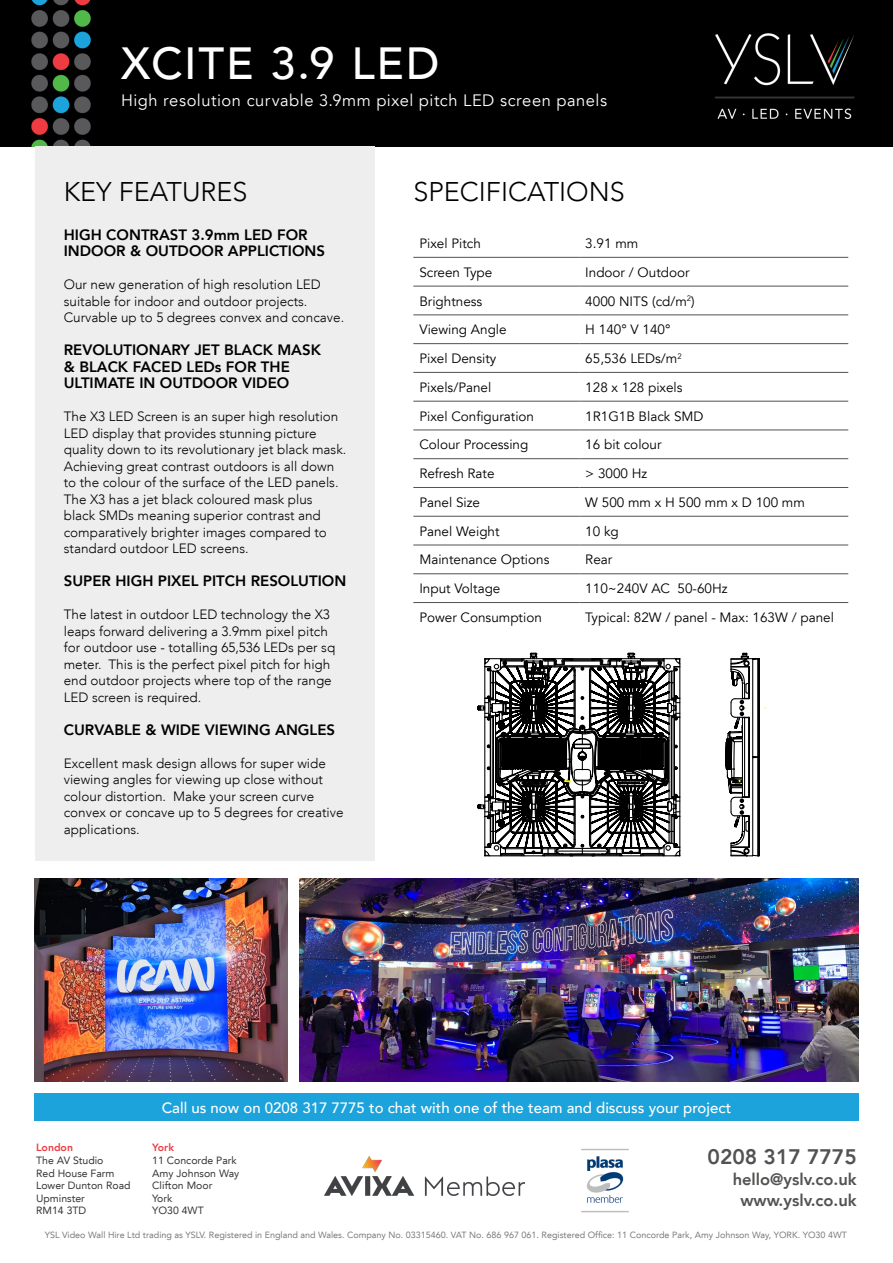
<style>
.page{position:relative;width:893px;height:1263px;background:#fff}
.page>*{position:absolute;margin:0;border:0;box-sizing:border-box;transform-origin:0 0}
.t1{font:500 45px "Avenir LT";letter-spacing:.04em;color:#fff}
.t2{font:300 27px "Avenir LT";color:#000}
.t3{font:800 21px "Avenir LT";color:#525251}
.t4{font:16.5px "Avenir LT";letter-spacing:.03em;color:#fff}
.t5{font:800 16.5px "Avenir LT";color:#525251}
.t6{font:800 15px/16.5px "Avenir LT";color:#000}
.t7{font:500 15px "Avenir LT";color:#fff}
.t8{font:300 13.5px/16.5px "Avenir LT";color:#000}
.t9{font:13.5px "Avenir LT";color:#000}
.t10{font:10.5px "Avenir LT";color:#373636}
.t11{font:800 10.5px "Avenir LT";color:#ef3c43}
.t12{font:9px "Avenir LT";color:#7c7b7b}
</style>
<div class="page">
<div style="left:0;top:0;width:893px;height:147px;background:#000"></div>
<img style="left:324px;top:1157px;width:201px;height:39px">
<img style="left:581px;top:1148px;width:48px;height:65px">
<div style="left:35px;top:147px;width:339px;height:714px;background:#eee"></div>
<hr style="left:413px;top:257px;width:166px;height:1px;background:#525251">
<hr style="left:579px;top:257px;width:269px;height:1px;background:#525251">
<hr style="left:413px;top:286px;width:166px;height:1px;background:#525251">
<hr style="left:579px;top:286px;width:269px;height:1px;background:#525251">
<hr style="left:413px;top:315px;width:166px;height:1px;background:#525251">
<hr style="left:579px;top:315px;width:269px;height:1px;background:#525251">
<hr style="left:413px;top:343px;width:166px;height:1px;background:#525251">
<hr style="left:579px;top:343px;width:269px;height:1px;background:#525251">
<hr style="left:413px;top:372px;width:166px;height:1px;background:#525251">
<hr style="left:579px;top:372px;width:269px;height:1px;background:#525251">
<hr style="left:413px;top:401px;width:166px;height:1px;background:#525251">
<hr style="left:579px;top:401px;width:269px;height:1px;background:#525251">
<hr style="left:413px;top:430px;width:166px;height:1px;background:#525251">
<hr style="left:579px;top:430px;width:269px;height:1px;background:#525251">
<hr style="left:413px;top:458px;width:166px;height:1px;background:#525251">
<hr style="left:579px;top:458px;width:269px;height:1px;background:#525251">
<hr style="left:413px;top:487px;width:166px;height:1px;background:#525251">
<hr style="left:579px;top:487px;width:269px;height:1px;background:#525251">
<hr style="left:413px;top:516px;width:166px;height:1px;background:#525251">
<hr style="left:579px;top:516px;width:269px;height:1px;background:#525251">
<hr style="left:413px;top:545px;width:166px;height:1px;background:#525251">
<hr style="left:579px;top:545px;width:269px;height:1px;background:#525251">
<hr style="left:413px;top:573px;width:166px;height:1px;background:#525251">
<hr style="left:579px;top:573px;width:269px;height:1px;background:#525251">
<hr style="left:413px;top:602px;width:166px;height:1px;background:#525251">
<hr style="left:579px;top:602px;width:269px;height:1px;background:#525251">
<img style="left:34px;top:878px;width:254px;height:204px">
<div style="left:34px;top:1093px;width:825px;height:27px;background:#1ca3db"></div>
<img style="left:300px;top:878px;width:559px;height:204px">
<svg style="left:477px;top:652px;width:204px;height:205px"></svg>
<svg style="left:725px;top:652px;width:41px;height:205px"></svg>
<p class="t1" style="left:121px;top:37px;width:320px">XCITE 3.9 LED</p>
<p class="t4" style="left:121px;top:90px;width:487px">High resolution curvable 3.9mm pixel pitch LED screen panels</p>
<p class="t2" style="left:64px;top:176px;width:185px">KEY FEATURES</p>
<p class="t2" style="left:413px;top:176px;width:213px">SPECIFICATIONS</p>
<p class="t6" style="left:64px;top:226px;width:263px">HIGH CONTRAST 3.9mm LED FOR<br>INDOOR &amp; OUTDOOR APPLICTIONS</p>
<p class="t8" style="left:64px;top:277px;width:282px">Our new generation of high resolution LED suitable for indoor and outdoor projects.<br>Curvable up to 5 degrees convex and concave.</p>
<p class="t6" style="left:64px;top:342px;width:259px">REVOLUTIONARY JET BLACK MASK &amp; BLACK FACED LEDs FOR THE<br>ULTIMATE IN OUTDOOR VIDEO</p>
<p class="t8" style="left:64px;top:409px;width:284px">The X3 LED Screen is an super high resolution LED display that provides stunning picture quality down to its revolutionary jet black mask.<br>Achieving great contrast outdoors is all down to the colour of the surface of the LED panels.<br>The X3 has a jet black coloured mask plus black SMDs meaning superior contrast and comparatively brighter images compared to standard outdoor LED screens.</p>
<p class="t6" style="left:64px;top:573px;width:284px">SUPER HIGH PIXEL PITCH RESOLUTION</p>
<p class="t8" style="left:64px;top:607px;width:273px">The latest in outdoor LED technology the X3 leaps forward delivering a 3.9mm pixel pitch for outdoor use - totalling 65,536 LEDs per sq meter. This is the perfect pixel pitch for high end outdoor projects where top of the range LED screen is required.</p>
<p class="t6" style="left:64px;top:721px;width:273px">CURVABLE &amp; WIDE VIEWING ANGLES</p>
<p class="t8" style="left:64px;top:755px;width:281px">Excellent mask design allows for super wide viewing angles for viewing up close without colour distortion. Make your screen curve convex or concave up to 5 degrees for creative applications.</p>
<p class="t9" style="left:419px;top:236px;width:63px">Pixel Pitch</p>
<p class="t9" style="left:585px;top:236px;width:55px">3.91 mm</p>
<p class="t9" style="left:419px;top:264px;width:75px">Screen Type</p>
<p class="t9" style="left:585px;top:264px;width:106px">Indoor / Outdoor</p>
<p class="t9" style="left:419px;top:293px;width:64px">Brightness</p>
<p class="t9" style="left:585px;top:293px;width:111px">4000 NITS (cd/m<sup>2</sup>)</p>
<p class="t9" style="left:419px;top:322px;width:89px">Viewing Angle</p>
<p class="t9" style="left:585px;top:322px;width:87px">H 140° V 140°</p>
<p class="t9" style="left:419px;top:351px;width:78px">Pixel Density</p>
<p class="t9" style="left:585px;top:351px;width:98px">65,536 LEDs/m<sup>2</sup></p>
<p class="t9" style="left:419px;top:379px;width:73px">Pixels/Panel</p>
<p class="t9" style="left:585px;top:379px;width:99px">128 x 128 pixels</p>
<p class="t9" style="left:419px;top:408px;width:116px">Pixel Configuration</p>
<p class="t9" style="left:585px;top:408px;width:120px">1R1G1B Black SMD</p>
<p class="t9" style="left:419px;top:437px;width:110px">Colour Processing</p>
<p class="t9" style="left:585px;top:437px;width:78px">16 bit colour</p>
<p class="t9" style="left:419px;top:466px;width:77px">Refresh Rate</p>
<p class="t9" style="left:585px;top:466px;width:64px">&gt; 3000 Hz</p>
<p class="t9" style="left:419px;top:494px;width:62px">Panel Size</p>
<p class="t9" style="left:585px;top:494px;width:221px">W 500 mm x H 500 mm x D 100 mm</p>
<p class="t9" style="left:419px;top:523px;width:82px">Panel Weight</p>
<p class="t9" style="left:585px;top:523px;width:35px">10 kg</p>
<p class="t9" style="left:419px;top:552px;width:132px">Maintenance Options</p>
<p class="t9" style="left:585px;top:552px;width:28px">Rear</p>
<p class="t9" style="left:419px;top:581px;width:83px">Input Voltage</p>
<p class="t9" style="left:585px;top:581px;width:144px">110~240V AC 50-60Hz</p>
<p class="t9" style="left:419px;top:610px;width:124px">Power Consumption</p>
<p class="t9" style="left:585px;top:610px;width:250px">Typical: 82W / panel - Max: 163W / panel</p>
<p class="t7" style="left:162px;top:1099px;width:571px">Call us now on 0208 317 7775 to chat with one of the team and discuss your project</p>
<p class="t11" style="left:36px;top:1141px;width:38px">London</p>
<p class="t10" style="left:36px;top:1154px;width:69px">The AV Studio</p>
<p class="t10" style="left:36px;top:1167px;width:80px">Red House Farm</p>
<p class="t10" style="left:36px;top:1179px;width:96px">Lower Dunton Road</p>
<p class="t10" style="left:36px;top:1192px;width:50px">Upminster</p>
<p class="t10" style="left:36px;top:1204px;width:52px">RM14 3TD</p>
<p class="t11" style="left:152px;top:1141px;width:23px">York</p>
<p class="t10" style="left:152px;top:1154px;width:86px">11 Concorde Park</p>
<p class="t10" style="left:152px;top:1167px;width:88px">Amy Johnson Way</p>
<p class="t10" style="left:152px;top:1179px;width:62px">Clifton Moor</p>
<p class="t10" style="left:152px;top:1192px;width:22px">York</p>
<p class="t10" style="left:152px;top:1204px;width:53px">YO30 4WT</p>
<p class="t12" style="left:45px;top:1229px;width:803px">YSL Video Wall Hire Ltd trading as YSLV. Registered in England and Wales. Company No. 03315460. VAT No. 686 967 061. Registered Office: 11 Concorde Park, Amy Johnson Way, YORK. YO30 4WT</p>
<p class="t3" style="left:708px;top:1144px;width:151px">0208 317 7775</p>
<p class="t5" style="left:733px;top:1169px;width:126px">hello@yslv.co.uk</p>
<p class="t5" style="left:740px;top:1190px;width:118px">www.yslv.co.uk</p>
</div>
